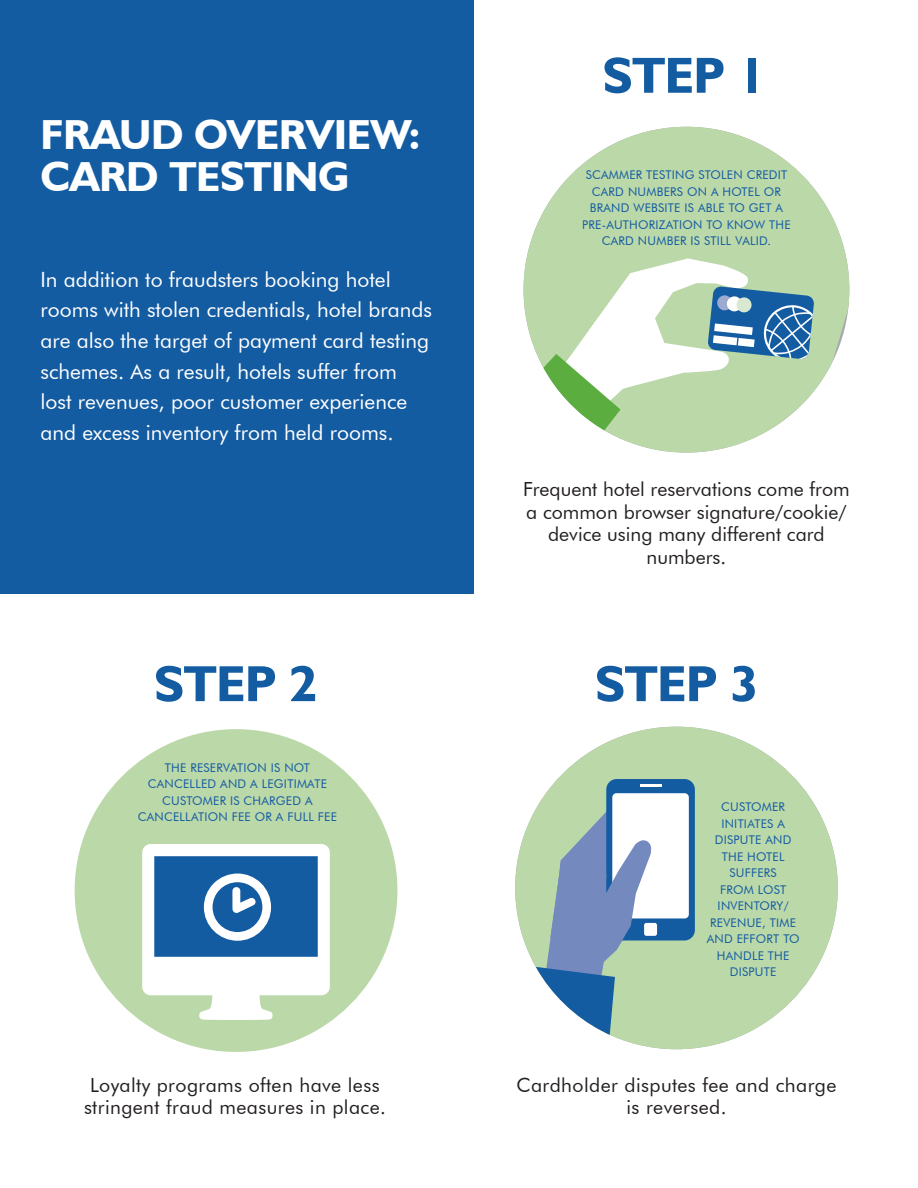
<style>
.page{position:relative;width:918px;height:1188px;background:#fff}
.page>*{position:absolute;margin:0;border:0;box-sizing:border-box;transform-origin:0 0}
.t1{font:700 51px "Humanist 521 BT";letter-spacing:-.01em;color:#145ca2}
.t2{font:700 42px/42px "Humanist 521 BT";letter-spacing:-.01em;color:#fff}
.t3{font:21px/30.6px "Futura BT";color:#fff}
.t4{font:19.5px/22.5px "Futura BT";color:#231f20;text-align:center}
.t5{font:19.5px "Futura BT";letter-spacing:.02em;color:#231f20}
.t6{font:12px/16.5px "Futura BT";letter-spacing:.02em;color:#145ca2;text-align:center}
</style>
<div class="page">
<svg style="left:526px;top:127px;width:324px;height:264px;fill:#bbd8a9"></svg>
<svg style="left:523px;top:258px;width:291px;height:195px"></svg>
<div style="left:75px;top:729px;width:322px;height:323px;background:#bbd8a9;border-radius:50%"></div>
<svg style="left:142px;top:844px;width:188px;height:176px;background:#91b3cd"></svg>
<div style="left:515px;top:727px;width:323px;height:322px;background:#bbd8a9;border-radius:50%"></div>
<div style="left:606px;top:779px;width:89px;height:162px;background:#145ca2;border-radius:10px"></div>
<div style="left:612px;top:793px;width:77px;height:125px;background:#fff;border-radius:4px"></div>
<hr style="left:640px;top:784px;width:21px;height:3px;background:#fff">
<div style="left:644px;top:923px;width:13px;height:13px;background:#fff;border-radius:2px"></div>
<svg style="left:518px;top:802px;width:136px;height:234px"></svg>
<div style="left:0;top:0;width:474px;height:594px;background:#145ca2"></div>
<p class="t2" style="left:40px;top:113px;width:381px">FRAUD OVERVIEW:<br>CARD TESTING</p>
<p class="t3" style="left:40px;top:264px;width:393px">In addition to fraudsters booking hotel rooms with stolen credentials, hotel brands are also the target of payment card testing schemes. As a result, hotels suffer from lost revenues, poor customer experience and excess inventory from held rooms.</p>
<p class="t1" style="left:154px;top:652px;width:165px">STEP 2</p>
<p class="t6" style="left:165px;top:759px;width:147px">THE RESERVATION IS NOT</p>
<p class="t6" style="left:148px;top:776px;width:180px">CANCELLED AND A LEGITIMATE<br>CUSTOMER IS CHARGED A</p>
<p class="t6" style="left:138px;top:809px;width:201px">CANCELLATION FEE OR A FULL FEE</p>
<p class="t5" style="left:90px;top:1073px;width:291px">Loyalty programs often have less</p>
<p class="t5" style="left:84px;top:1096px;width:303px">stringent fraud measures in place.</p>
<p class="t1" style="left:602px;top:44px;width:165px">STEP 1</p>
<p class="t6" style="left:582px;top:167px;width:210px">SCAMMER TESTING STOLEN CREDIT<br>CARD NUMBERS ON A HOTEL OR<br>BRAND WEBSITE IS ABLE TO GET A<br>PRE-AUTHORIZATION TO KNOW THE<br>CARD NUMBER IS STILL VALID.</p>
<p class="t4" style="left:523px;top:478px;width:328px">Frequent hotel reservations come from a common browser signature/cookie/ device using many different card numbers.</p>
<p class="t1" style="left:595px;top:652px;width:165px">STEP 3</p>
<p class="t6" style="left:707px;top:799px;width:94px">CUSTOMER<br>INITIATES A<br>DISPUTE AND<br>THE HOTEL<br>SUFFERS<br>FROM LOST<br>INVENTORY/<br>REVENUE, TIME<br>AND EFFORT TO<br>HANDLE THE<br>DISPUTE</p>
<p class="t5" style="left:517px;top:1073px;width:321px">Cardholder disputes fee and charge</p>
<p class="t5" style="left:626px;top:1096px;width:102px">is reversed.</p>
</div>
